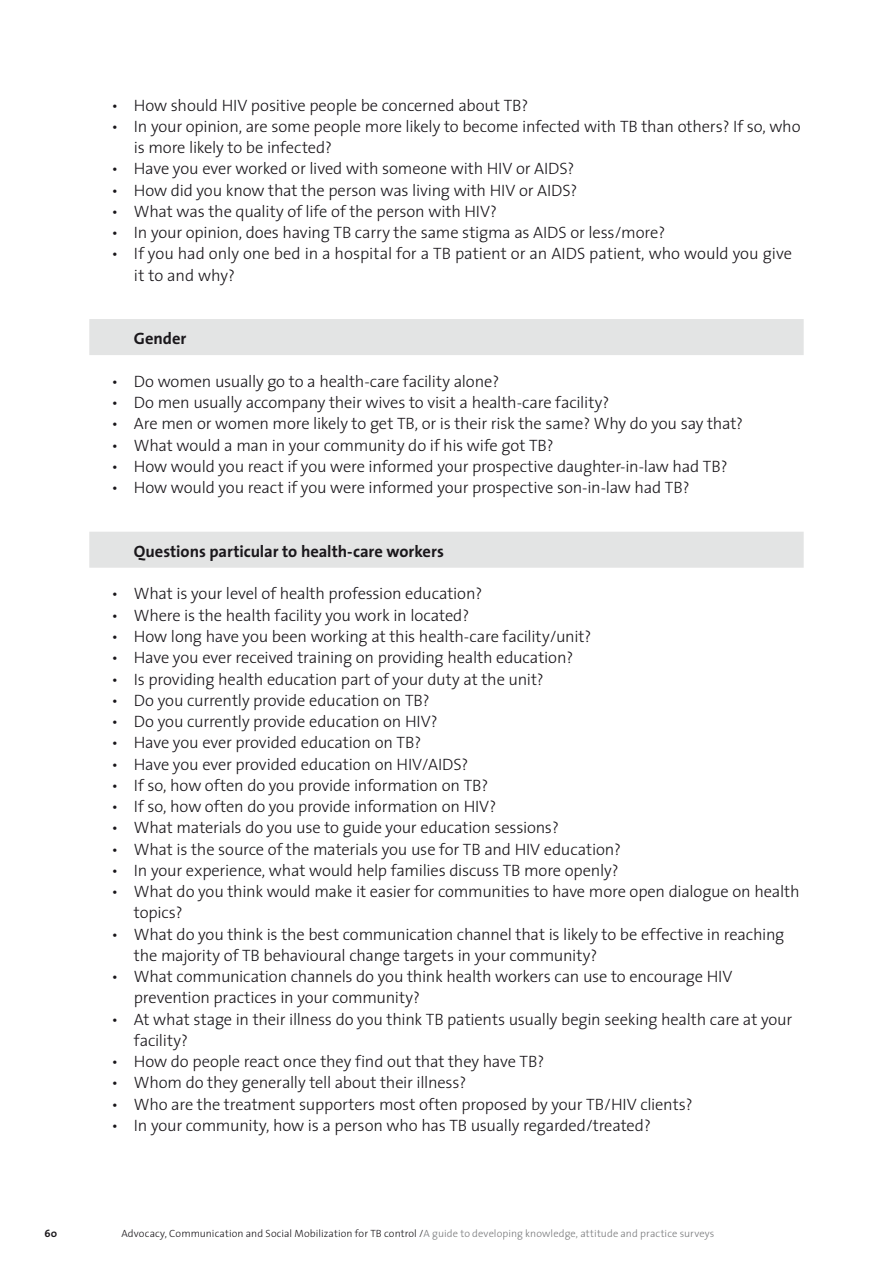
<style>
.page{position:relative;width:893px;height:1263px;background:#fff}
.page>*{position:absolute;margin:0;border:0;box-sizing:border-box;transform-origin:0 0}
.t1{font:300 16.5px/21.3px "The Sans";letter-spacing:-.01em;color:#1a171b}
.t2{font:700 16.5px "The Sans";letter-spacing:-.005em;color:#1a171b}
.t3{font:300 10.5px "The Sans";letter-spacing:.01em;color:#1a171b}
.t4{font:700 10.5px "The Sans";color:#1a171b}
.s1{color:#797a7c}
</style>
<div class="page">
<div style="left:89px;top:319px;width:715px;height:36px;background:#e3e4e4"></div>
<div style="left:89px;top:532px;width:715px;height:36px;background:#e3e4e4"></div>
<p class="t1" style="left:112px;top:94px;width:418px">• How should HIV positive people be concerned about TB?</p>
<p class="t1" style="left:134px;top:115px;width:668px;text-indent:-22px">• In your opinion, are some people more likely to become infected with TB than others? If so, who is more likely to be infected?</p>
<p class="t1" style="left:112px;top:158px;width:464px">• Have you ever worked or lived with someone with HIV or AIDS?</p>
<p class="t1" style="left:112px;top:179px;width:467px">• How did you know that the person was living with HIV or AIDS?</p>
<p class="t1" style="left:112px;top:200px;width:387px">• What was the quality of life of the person with HIV?</p>
<p class="t1" style="left:112px;top:221px;width:555px">• In your opinion, does having TB carry the same stigma as AIDS or less/more?</p>
<p class="t1" style="left:134px;top:243px;width:660px;text-indent:-22px">• If you had only one bed in a hospital for a TB patient or an AIDS patient, who would you give it to and why?</p>
<p class="t2" style="left:134px;top:325px;width:54px">Gender</p>
<p class="t1" style="left:112px;top:370px;width:389px">• Do women usually go to a health-care facility alone?</p>
<p class="t1" style="left:112px;top:391px;width:499px">• Do men usually accompany their wives to visit a health-care facility?</p>
<p class="t1" style="left:112px;top:413px;width:633px">• Are men or women more likely to get TB, or is their risk the same? Why do you say that?</p>
<p class="t1" style="left:112px;top:434px;width:444px">• What would a man in your community do if his wife got TB?</p>
<p class="t1" style="left:112px;top:455px;width:617px">• How would you react if you were informed your prospective daughter-in-law had TB?</p>
<p class="t1" style="left:112px;top:476px;width:579px">• How would you react if you were informed your prospective son-in-law had TB?</p>
<p class="t2" style="left:134px;top:537px;width:311px">Questions particular to health-care workers</p>
<p class="t1" style="left:112px;top:583px;width:372px">• What is your level of health profession education?</p>
<p class="t1" style="left:112px;top:604px;width:359px">• Where is the health facility you work in located?</p>
<p class="t1" style="left:112px;top:625px;width:481px">• How long have you been working at this health-care facility/unit?</p>
<p class="t1" style="left:112px;top:646px;width:463px">• Have you ever received training on providing health education?</p>
<p class="t1" style="left:112px;top:668px;width:434px">• Is providing health education part of your duty at the unit?</p>
<p class="t1" style="left:112px;top:689px;width:320px">• Do you currently provide education on TB?</p>
<p class="t1" style="left:112px;top:710px;width:327px">• Do you currently provide education on HIV?</p>
<p class="t1" style="left:112px;top:731px;width:311px">• Have you ever provided education on TB?</p>
<p class="t1" style="left:112px;top:753px;width:358px">• Have you ever provided education on HIV/AIDS?</p>
<p class="t1" style="left:112px;top:774px;width:378px">• If so, how often do you provide information on TB?</p>
<p class="t1" style="left:112px;top:795px;width:386px">• If so, how often do you provide information on HIV?</p>
<p class="t1" style="left:112px;top:816px;width:449px">• What materials do you use to guide your education sessions?</p>
<p class="t1" style="left:112px;top:838px;width:511px">• What is the source of the materials you use for TB and HIV education?</p>
<p class="t1" style="left:112px;top:859px;width:508px">• In your experience, what would help families discuss TB more openly?</p>
<p class="t1" style="left:134px;top:880px;width:667px;text-indent:-22px">• What do you think would make it easier for communities to have more open dialogue on health topics?</p>
<p class="t1" style="left:134px;top:923px;width:652px;text-indent:-22px">• What do you think is the best communication channel that is likely to be effective in reaching the majority of TB behavioural change targets in your community?</p>
<p class="t1" style="left:134px;top:965px;width:600px;text-indent:-22px">• What communication channels do you think health workers can use to encourage HIV prevention practices in your community?</p>
<p class="t1" style="left:134px;top:1008px;width:660px;text-indent:-22px">• At what stage in their illness do you think TB patients usually begin seeking health care at your facility?</p>
<p class="t1" style="left:112px;top:1050px;width:434px">• How do people react once they find out that they have TB?</p>
<p class="t1" style="left:112px;top:1071px;width:356px">• Whom do they generally tell about their illness?</p>
<p class="t1" style="left:112px;top:1093px;width:582px">• Who are the treatment supporters most often proposed by your TB/HIV clients?</p>
<p class="t1" style="left:112px;top:1114px;width:541px">• In your community, how is a person who has TB usually regarded/treated?</p>
<p class="t4" style="left:45px;top:1225px;width:14px">60</p>
<p class="t3" style="left:121px;top:1225px;width:594px">Advocacy, Communication and Social Mobilization for TB control /<span class="s1">A guide to developing knowledge, attitude and practice surveys</span></p>
</div>
